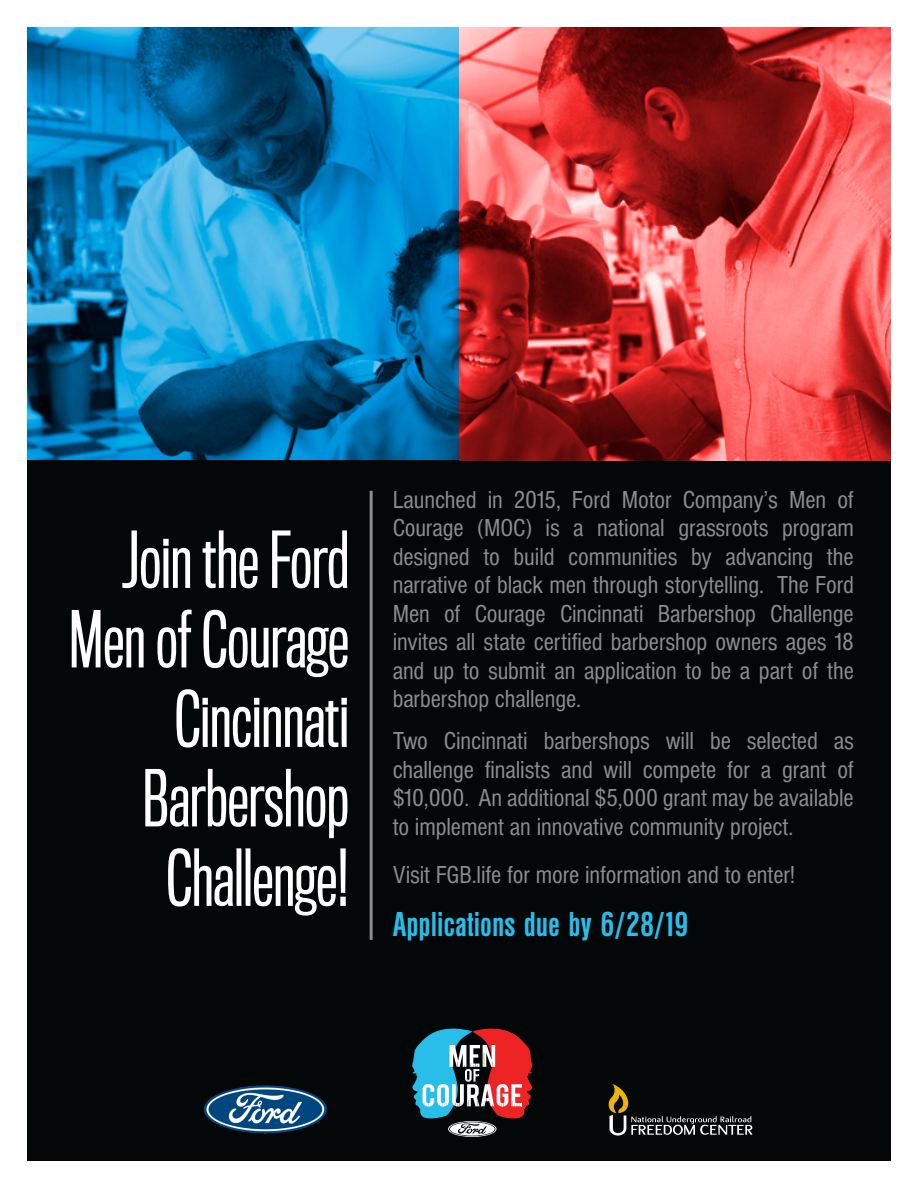
<style>
.page{position:relative;width:918px;height:1188px;background:#fff}
.page>*{position:absolute;margin:0;border:0;box-sizing:border-box;transform-origin:0 0}
.t1{font:72px "Titling Gothic FB Comp";color:#fff}
.t2{font:700 condensed 36px "Nimbus San D";color:#28bee9}
.t3{font:condensed 25.5px/28.5px "Nimbus San D";letter-spacing:-.005em;color:#8a8c8f;text-align:justify}
</style>
<div class="page">
<img style="left:27px;top:27px;width:432px;height:434px">
<div style="left:27px;top:461px;width:864px;height:700px;background:#030708"></div>
<hr style="left:370px;top:491px;width:3px;height:449px;background:#8a8c8f">
<img style="left:459px;top:27px;width:432px;height:434px">
<svg style="left:412px;top:1028px;width:120px;height:109px"></svg>
<svg style="left:608px;top:1084px;width:145px;height:52px"></svg>
<img style="left:204px;top:1085px;width:123px;height:49px">
<p class="t1" style="left:122px;top:519px;width:229px">Join the Ford</p>
<p class="t1" style="left:69px;top:598px;width:282px">Men of Courage</p>
<p class="t1" style="left:175px;top:678px;width:176px">Cincinnati</p>
<p class="t1" style="left:142px;top:757px;width:208px">Barbershop</p>
<p class="t1" style="left:166px;top:837px;width:184px">Challenge!</p>
<p class="t3" style="left:393px;top:485px;width:463px">Launched in 2015, Ford Motor Company’s Men of Courage (MOC) is a national grassroots program designed to build communities by advancing the narrative of black men through storytelling. The Ford Men of Courage Cincinnati Barbershop Challenge invites all state certified barbershop owners ages 18 and up to submit an application to be a part of the barbershop challenge.</p>
<p class="t3" style="left:393px;top:726px;width:463px">Two Cincinnati barbershops will be selected as challenge finalists and will compete for a grant of $10,000. An additional $5,000 grant may be available to implement an innovative community project.</p>
<p class="t3" style="left:393px;top:860px;width:404px">Visit FGB.life for more information and to enter!</p>
<p class="t2" style="left:393px;top:904px;width:297px">Applications due by 6/28/19</p>
</div>
